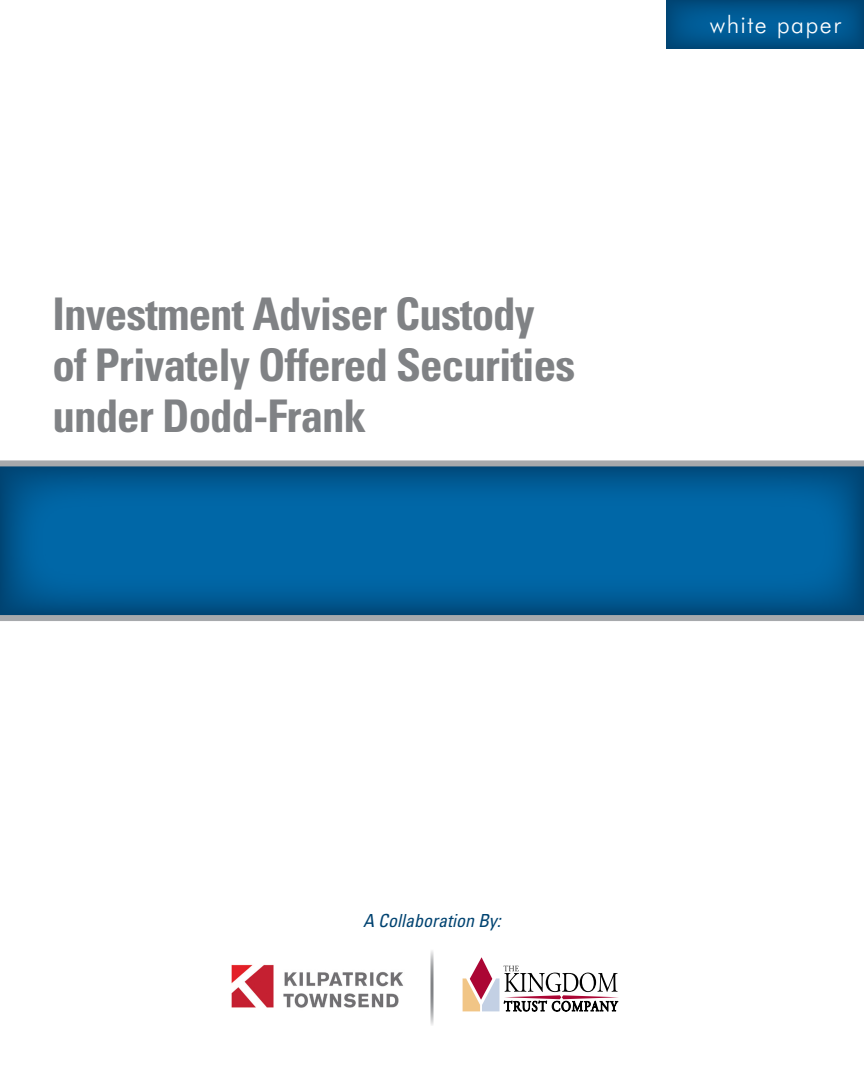
<style>
.page{position:relative;width:864px;height:1080px;background:#fff}
.page>*{position:absolute;margin:0;border:0;box-sizing:border-box;transform-origin:0 0}
.t1{font:700 condensed 45px/51px "Univers";letter-spacing:-.02em;color:#808285}
.t2{font:300 24px "Futura BT";letter-spacing:.06em;color:#fff}
.t3{font:italic condensed 18px "Univers";color:#004371}
</style>
<div class="page">
<svg style="left:0;top:466px;width:864px;height:149px;background:#005f9b"></svg>
<div style="left:0;top:460px;width:864px;height:6px;background:#a7a9ac"></div>
<div style="left:0;top:615px;width:864px;height:6px;background:#a7a9ac"></div>
<svg style="left:666px;top:0;width:198px;height:49px;background:#00548b"></svg>
<img style="left:231px;top:964px;width:173px;height:44px">
<svg style="left:463px;top:957px;width:156px;height:55px"></svg>
<svg style="left:430px;top:950px;width:4px;height:75px"></svg>
<p class="t1" style="left:52px;top:288px;width:524px">Investment Adviser Custody of Privately Offered Securities under Dodd-Frank</p>
<p class="t2" style="left:710px;top:10px;width:133px">white paper</p>
<p class="t3" style="left:363px;top:909px;width:139px">A Collaboration By:</p>
</div>
